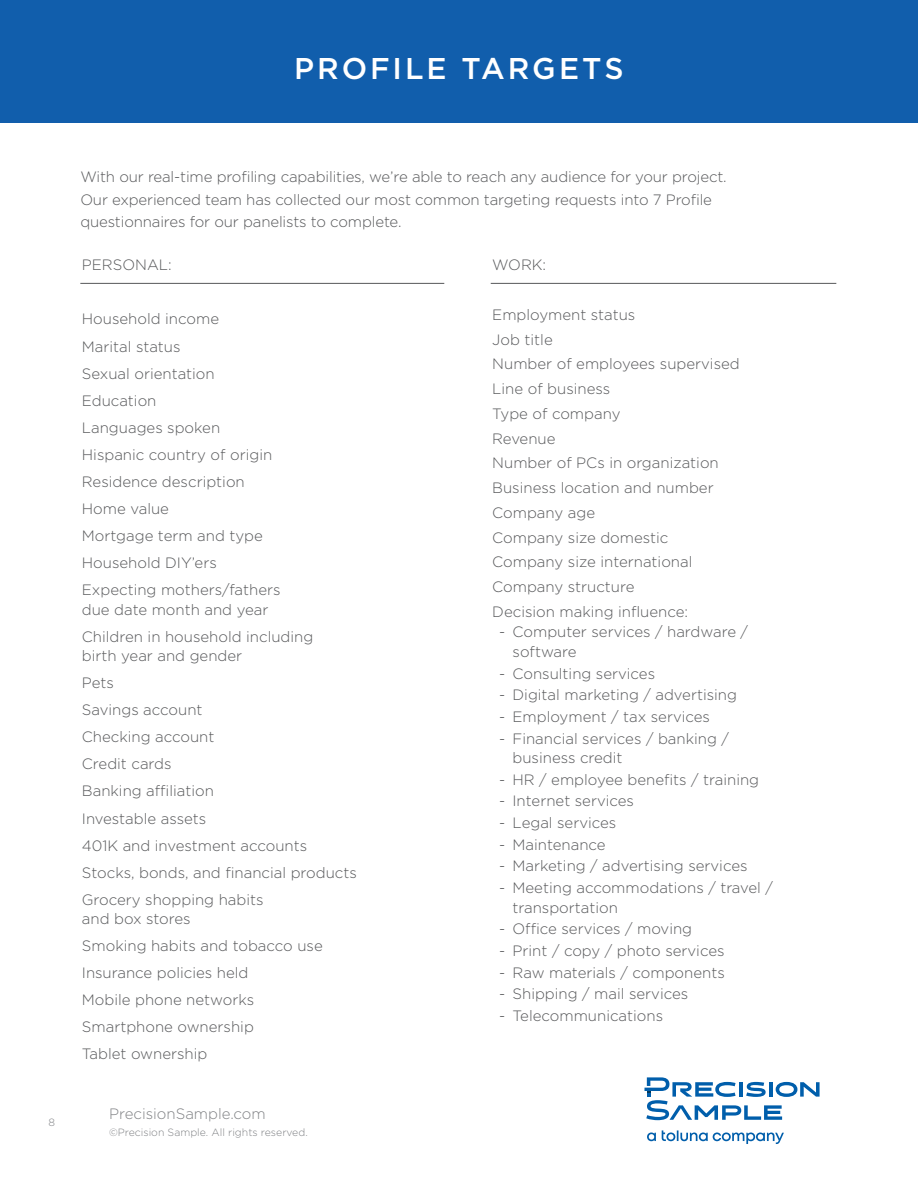
<style>
.page{position:relative;width:918px;height:1188px;background:#fff}
.page>*{position:absolute;margin:0;border:0;box-sizing:border-box;transform-origin:0 0}
.section_head{font:500 30px "Gotham HTF";letter-spacing:.095em;color:#fff}
.PROFILE_TARGET_TEXT{font:300 15px/19.5px "Gotham HTF";color:#57585a}
.body_text{font:300 15px/19.5px "Gotham HTF";color:#57585a}
.t1{font:300 15px "Gotham HTF";color:#808285}
.t2{font:300 10.5px "Gotham HTF";color:#808285}
</style>
<div class="page">
<div style="left:0;top:0;width:918px;height:123px;background:#115eac"></div>
<hr style="left:80px;top:283px;width:364px;height:1px;background:#57585a">
<hr style="left:491px;top:283px;width:345px;height:1px;background:#57585a">
<svg style="left:647px;top:1130px;width:137px;height:14px"></svg>
<svg style="left:644px;top:1077px;width:176px;height:43px"></svg>
<p class="section_head" style="left:294px;top:51px;width:331px">PROFILE TARGETS</p>
<p class="t2" style="left:49px;top:1117px;width:8px">8</p>
<p class="body_text" style="left:80px;top:165px;width:648px;line-height:22.5px">With our real-time profiling capabilities, we’re able to reach any audience for your project.<br>Our experienced team has collected our most common targeting requests into 7 Profile questionnaires for our panelists to complete.</p>
<p class="body_text" style="left:82px;top:255px;width:91px">PERSONAL:</p>
<p class="PROFILE_TARGET_TEXT" style="left:82px;top:309px;width:139px">Household income</p>
<p class="PROFILE_TARGET_TEXT" style="left:82px;top:336px;width:100px">Marital status</p>
<p class="PROFILE_TARGET_TEXT" style="left:82px;top:363px;width:134px">Sexual orientation</p>
<p class="PROFILE_TARGET_TEXT" style="left:82px;top:390px;width:76px">Education</p>
<p class="PROFILE_TARGET_TEXT" style="left:82px;top:417px;width:140px">Languages spoken</p>
<p class="PROFILE_TARGET_TEXT" style="left:82px;top:445px;width:192px">Hispanic country of origin</p>
<p class="PROFILE_TARGET_TEXT" style="left:82px;top:472px;width:164px">Residence description</p>
<p class="PROFILE_TARGET_TEXT" style="left:82px;top:499px;width:89px">Home value</p>
<p class="PROFILE_TARGET_TEXT" style="left:82px;top:526px;width:183px">Mortgage term and type</p>
<p class="PROFILE_TARGET_TEXT" style="left:82px;top:553px;width:136px">Household DIY’ers</p>
<p class="PROFILE_TARGET_TEXT" style="left:82px;top:580px;width:200px">Expecting mothers/fathers due date month and year</p>
<p class="PROFILE_TARGET_TEXT" style="left:82px;top:626px;width:233px">Children in household including birth year and gender</p>
<p class="PROFILE_TARGET_TEXT" style="left:82px;top:673px;width:34px">Pets</p>
<p class="PROFILE_TARGET_TEXT" style="left:82px;top:700px;width:122px">Savings account</p>
<p class="PROFILE_TARGET_TEXT" style="left:82px;top:727px;width:134px">Checking account</p>
<p class="PROFILE_TARGET_TEXT" style="left:82px;top:754px;width:91px">Credit cards</p>
<p class="PROFILE_TARGET_TEXT" style="left:82px;top:781px;width:134px">Banking affiliation</p>
<p class="PROFILE_TARGET_TEXT" style="left:82px;top:808px;width:126px">Investable assets</p>
<p class="PROFILE_TARGET_TEXT" style="left:82px;top:835px;width:227px">401K and investment accounts</p>
<p class="PROFILE_TARGET_TEXT" style="left:82px;top:862px;width:277px">Stocks, bonds, and financial products</p>
<p class="PROFILE_TARGET_TEXT" style="left:82px;top:889px;width:183px">Grocery shopping habits and box stores</p>
<p class="PROFILE_TARGET_TEXT" style="left:82px;top:936px;width:242px">Smoking habits and tobacco use</p>
<p class="PROFILE_TARGET_TEXT" style="left:82px;top:963px;width:168px">Insurance policies held</p>
<p class="PROFILE_TARGET_TEXT" style="left:82px;top:990px;width:174px">Mobile phone networks</p>
<p class="PROFILE_TARGET_TEXT" style="left:82px;top:1017px;width:174px">Smartphone ownership</p>
<p class="PROFILE_TARGET_TEXT" style="left:82px;top:1044px;width:127px">Tablet ownership</p>
<p class="t1" style="left:109px;top:1106px;width:158px">PrecisionSample.com</p>
<p class="t2" style="left:109px;top:1127px;width:200px">©Precision Sample. All rights reserved.</p>
<p class="body_text" style="left:492px;top:255px;width:55px">WORK:</p>
<p class="PROFILE_TARGET_TEXT" style="left:492px;top:305px;width:145px">Employment status</p>
<p class="PROFILE_TARGET_TEXT" style="left:492px;top:329px;width:62px">Job title</p>
<p class="PROFILE_TARGET_TEXT" style="left:492px;top:354px;width:249px">Number of employees supervised</p>
<p class="PROFILE_TARGET_TEXT" style="left:492px;top:379px;width:120px">Line of business</p>
<p class="PROFILE_TARGET_TEXT" style="left:492px;top:404px;width:130px">Type of company</p>
<p class="PROFILE_TARGET_TEXT" style="left:492px;top:428px;width:65px">Revenue</p>
<p class="PROFILE_TARGET_TEXT" style="left:492px;top:453px;width:228px">Number of PCs in organization</p>
<p class="PROFILE_TARGET_TEXT" style="left:492px;top:478px;width:223px">Business location and number</p>
<p class="PROFILE_TARGET_TEXT" style="left:492px;top:503px;width:104px">Company age</p>
<p class="PROFILE_TARGET_TEXT" style="left:492px;top:527px;width:178px">Company size domestic</p>
<p class="PROFILE_TARGET_TEXT" style="left:492px;top:552px;width:202px">Company size international</p>
<p class="PROFILE_TARGET_TEXT" style="left:492px;top:577px;width:144px">Company structure</p>
<p class="PROFILE_TARGET_TEXT" style="left:492px;top:602px;width:197px">Decision making influence:</p>
<p class="body_text" style="left:513px;top:622px;width:237px;text-indent:-14px">- Computer services / hardware / software</p>
<p class="body_text" style="left:499px;top:663px;width:158px">- Consulting services</p>
<p class="body_text" style="left:499px;top:685px;width:239px">- Digital marketing / advertising</p>
<p class="body_text" style="left:499px;top:707px;width:213px">- Employment / tax services</p>
<p class="body_text" style="left:513px;top:728px;width:218px;text-indent:-14px">- Financial services / banking / business credit</p>
<p class="body_text" style="left:499px;top:770px;width:262px">- HR / employee benefits / training</p>
<p class="body_text" style="left:499px;top:791px;width:137px">- Internet services</p>
<p class="body_text" style="left:499px;top:813px;width:119px">- Legal services</p>
<p class="body_text" style="left:499px;top:834px;width:108px">- Maintenance</p>
<p class="body_text" style="left:499px;top:856px;width:250px">- Marketing / advertising services</p>
<p class="body_text" style="left:513px;top:878px;width:262px;text-indent:-14px">- Meeting accommodations / travel / transportation</p>
<p class="body_text" style="left:499px;top:919px;width:195px">- Office services / moving</p>
<p class="body_text" style="left:499px;top:941px;width:227px">- Print / copy / photo services</p>
<p class="body_text" style="left:499px;top:962px;width:227px">- Raw materials / components</p>
<p class="body_text" style="left:499px;top:984px;width:191px">- Shipping / mail services</p>
<p class="body_text" style="left:499px;top:1006px;width:166px">- Telecommunications</p>
</div>
